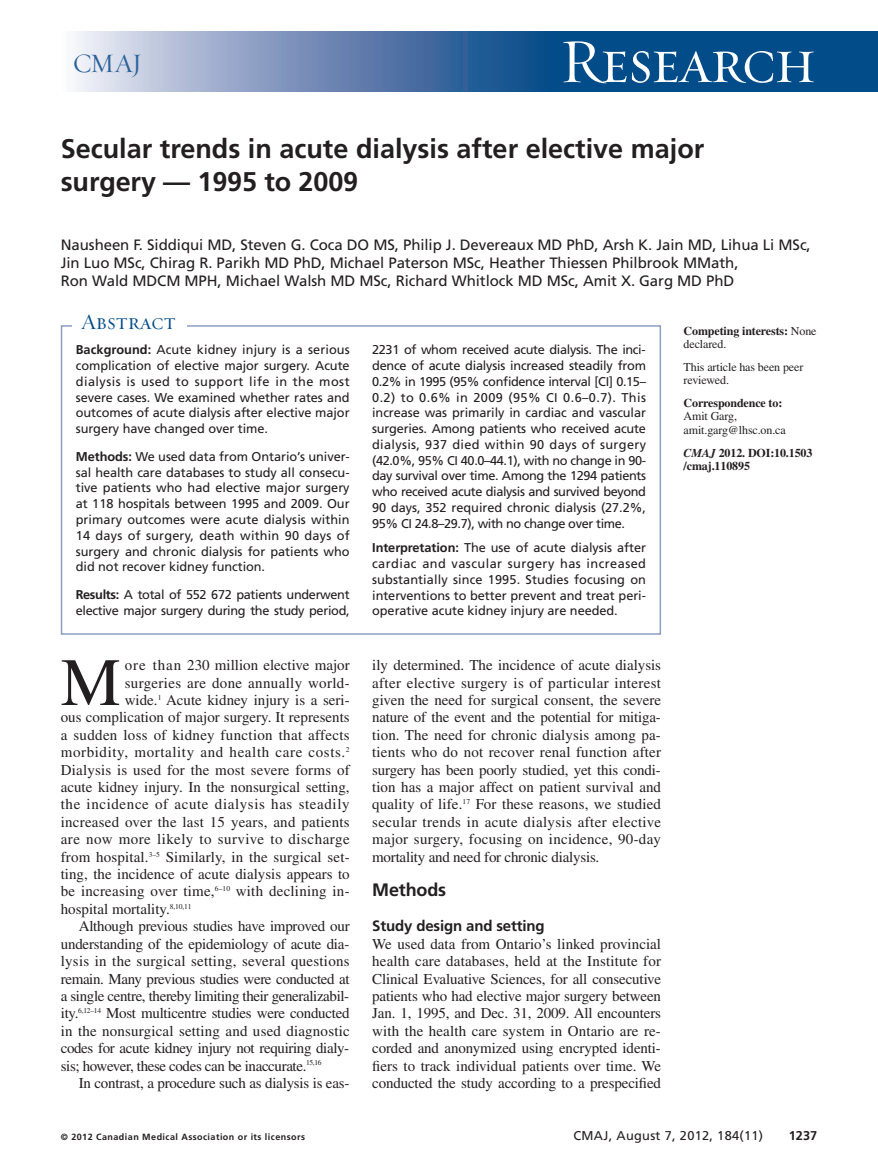
<style>
.page{position:relative;width:878px;height:1175px;background:#fff}
.page>*{position:absolute;margin:0;border:0;box-sizing:border-box;transform-origin:0 0}
.t1{font:67.5px "Times LT Std";color:#231f20}
.t2{font:63px "Requiem Display HTF Small Caps";letter-spacing:-.03em;color:#fff}
.t3{font:700 27px/33px "Frutiger LT Std";color:#231f20}
.t4{font:27px "Requiem Display HTF Roman";color:#2c6199}
.t5{font:22.5px "Requiem Display HTF Small Caps";color:#014c89}
.t6{font:700 18px "Frutiger LT Std";letter-spacing:-.01em;color:#231f20}
.t7{font:15px/17.4px "Times LT Std";color:#231f20;text-align:justify}
.t8{font:15px/18px "Frutiger LT Std";letter-spacing:-.005em;color:#231f20}
.t9{font:15px "Times LT Std";letter-spacing:-.025em;color:#231f20}
.t10{font:15px "Times LT Std";letter-spacing:-.02em;color:#231f20}
.t11{font:15px "Times LT Std";letter-spacing:.04em;color:#231f20}
.t12{font:15px "Times LT Std";letter-spacing:.02em;color:#231f20}
.t13{font:15px "Times LT Std";letter-spacing:.03em;color:#231f20}
.t14{font:700 15px "Frutiger LT Std";letter-spacing:-.01em;color:#231f20}
.t15{font:12.75px/15.8px "Frutiger LT Std";letter-spacing:-.005em;color:#231f20;text-align:justify}
.t16{font:12.75px/15.8px "Frutiger LT Std";letter-spacing:-.025em;color:#231f20}
.t17{font:12.75px "Frutiger LT Std";letter-spacing:.025em;color:#231f20}
.t18{font:700 12.75px "Frutiger LT Std";color:#231f20}
.t19{font:700 12px/13.5px "Times LT Std";letter-spacing:-.01em;color:#231f20}
.t20{font:12px/13.5px "Times LT Std";letter-spacing:-.01em;color:#231f20}
.t21{font:700 9px "Frutiger LT Std";letter-spacing:.05em;color:#231f20}
.s1{font-weight:400}
.s2{font-style:italic}
.s3{font-weight:700}
</style>
<div class="page">
<div style="left:542px;top:32px;width:336px;height:60px;background:#014c89"></div>
<svg style="left:75px;top:32px;width:467px;height:60px;background:#7893ba"></svg>
<div style="left:61px;top:325px;width:600px;height:309px;border:2px solid #8e9fc4"></div>
<div style="left:72px;top:310px;width:115px;height:29px;background:#fff"></div>
<h3 class="t4" style="left:73px;top:47px;width:71px">CMAJ</h3>
<h2 class="t2" style="left:559px;top:23px;width:258px">Research</h2>
<h3 class="t3" style="left:61px;top:134px;width:645px">Secular trends in acute dialysis after elective major surgery — 1995 to 2009</h3>
<p class="t8" style="left:61px;top:237px;width:751px">Nausheen F. Siddiqui MD, Steven G. Coca DO MS, Philip J. Devereaux MD PhD, Arsh K. Jain MD, Lihua Li MSc,<br>Jin Luo MSc, Chirag R. Parikh MD PhD, Michael Paterson MSc, Heather Thiessen Philbrook MMath,<br>Ron Wald MDCM MPH, Michael Walsh MD MSc, Richard Whitlock MD MSc, Amit X. Garg MD PhD</p>
<p class="t19" style="left:683px;top:325px;width:134px">Competing interests: <span class="s1">None declared.</span></p>
<p class="t20" style="left:683px;top:361px;width:121px">This article has been peer reviewed.</p>
<p class="t19" style="left:683px;top:397px;width:100px">Correspondence to:</p>
<p class="t20" style="left:683px;top:411px;width:104px">Amit Garg, amit.garg@lhsc.on.ca</p>
<p class="t19" style="left:683px;top:447px;width:130px"><span class="s2">CMAJ</span> 2012. DOI:10.1503 /cmaj.110895</p>
<h3 class="t5" style="left:81px;top:308px;width:96px">Abstract</h3>
<p class="t15" style="left:372px;top:343px;width:275px">2231 of whom received acute dialysis. The inci&shy;dence of acute dialysis increased steadily from 0.2% in 1995 (95% confidence interval [CI] 0.15– 0.2) to 0.6% in 2009 (95% CI 0.6–0.7). This increase was primarily in cardiac and vascular surgeries. Among patients who received acute dialysis, 937 died within 90 days of surgery (42.0%, 95% CI 40.0–44.1), with no change in 90- day survival over time. Among the 1294 patients who received acute dialysis and survived beyond 90 days, 352 required chronic dialysis (27.2%, 95% CI 24.8–29.7), with no change over time.</p>
<p class="t15" style="left:372px;top:541px;width:275px"><span class="s3">Interpretation:</span> The use of acute dialysis after cardiac and vascular surgery has increased substantially since 1995. Studies focusing on interventions to better prevent and treat peri&shy;operative acute kidney injury are needed.</p>
<p class="t15" style="left:76px;top:343px;width:275px"><span class="s3">Background:</span> Acute kidney injury is a serious complication of elective major surgery. Acute dialysis is used to support life in the most severe cases. We examined whether rates and outcomes of acute dialysis after elective major surgery have changed over time.</p>
<p class="t15" style="left:76px;top:449px;width:275px"><span class="s3">Methods:</span> We used data from Ontario’s univer&shy;sal health care databases to study all consecu&shy;tive patients who had elective major surgery at 118 hospitals between 1995 and 2009. Our primary outcomes were acute dialysis within 14 days of surgery, death within 90 days of surgery and chronic dialysis for patients who did not recover kidney function.</p>
<p class="t16" style="left:76px;top:588px;width:275px"><span class="s3">Results:</span> A total of 552 672 patients underwent elective major surgery during the study period,</p>
<h1 class="t1" style="left:61px;top:659px;width:62px">M</h1>
<p class="t7" style="left:125px;top:658px;width:226px">ore than 230 million elective major</p>
<p class="t12" style="left:125px;top:677px;width:226px">surgeries are done annually world-</p>
<p class="t7" style="left:125px;top:693px;width:226px">wide.<sup>1</sup> Acute kidney injury is a seri-</p>
<p class="t7" style="left:61px;top:710px;width:290px">ous complication of major surgery. It represents</p>
<p class="t12" style="left:61px;top:729px;width:290px">a sudden loss of kidney function that affects</p>
<p class="t11" style="left:61px;top:747px;width:290px">morbidity, mortality and health care costs.<sup>2</sup></p>
<p class="t7" style="left:61px;top:762px;width:290px">Dialysis is used for the most severe forms of</p>
<p class="t7" style="left:61px;top:780px;width:290px">acute kidney injury. In the nonsurgical setting,</p>
<p class="t11" style="left:61px;top:799px;width:290px">the incidence of acute dialysis has steadily</p>
<p class="t7" style="left:61px;top:814px;width:290px">increased over the last 15 years, and patients</p>
<p class="t13" style="left:61px;top:834px;width:290px">are now more likely to survive to discharge</p>
<p class="t7" style="left:61px;top:849px;width:290px">from hospital.<sup>3–5</sup> Similarly, in the surgical set-</p>
<p class="t7" style="left:61px;top:867px;width:290px">ting, the incidence of acute dialysis appears to</p>
<p class="t7" style="left:61px;top:884px;width:290px">be increasing over time,<sup>6–10</sup> with declining in-</p>
<p class="t7" style="left:61px;top:901px;width:132px">hospital mortality.<sup>8,10,11</sup></p>
<p class="t10" style="left:79px;top:921px;width:272px">Although previous studies have improved our</p>
<p class="t7" style="left:61px;top:936px;width:290px">understanding of the epidemiology of acute dia-</p>
<p class="t7" style="left:61px;top:954px;width:290px">lysis in the surgical setting, several questions</p>
<p class="t9" style="left:61px;top:973px;width:290px">remain. Many previous studies were conducted at</p>
<p class="t9" style="left:61px;top:990px;width:290px">a single centre, thereby limiting their generalizabil-</p>
<p class="t10" style="left:61px;top:1008px;width:290px">ity.<sup>6,12–14</sup> Most multicentre studies were conducted</p>
<p class="t7" style="left:61px;top:1023px;width:290px">in the nonsurgical setting and used diagnostic</p>
<p class="t9" style="left:61px;top:1042px;width:290px">codes for acute kidney injury not requiring dialy-</p>
<p class="t9" style="left:61px;top:1060px;width:262px">sis; however, these codes can be inaccurate.<sup>15,16</sup></p>
<p class="t7" style="left:79px;top:1075px;width:272px">In contrast, a procedure such as dialysis is eas-</p>
<p class="t7" style="left:372px;top:658px;width:290px">ily determined. The incidence of acute dialysis after elective surgery is of particular interest given the need for surgical consent, the severe nature of the event and the potential for mitiga&shy;tion. The need for chronic dialysis among pa&shy;tients who do not recover renal function after surgery has been poorly studied, yet this condi&shy;tion has a major affect on patient survival and quality of life.<sup>17</sup> For these reasons, we studied secular trends in acute dialysis after elective major surgery, focusing on incidence, 90-day mortality and need for chronic dialysis.</p>
<p class="t6" style="left:372px;top:883px;width:75px">Methods</p>
<p class="t14" style="left:372px;top:920px;width:174px">Study design and setting</p>
<p class="t7" style="left:372px;top:936px;width:290px">We used data from Ontario’s linked provincial health care databases, held at the Institute for Clinical Evaluative Sciences, for all consecutive patients who had elective major surgery between Jan. 1, 1995, and Dec. 31, 2009. All encounters with the health care system in Ontario are re&shy;corded and anonymized using encrypted identi&shy;fiers to track individual patients over time. We conducted the study according to a prespecified</p>
<p class="t21" style="left:61px;top:1132px;width:246px">© 2012 Canadian Medical Association or its licensors</p>
<p class="t17" style="left:573px;top:1130px;width:191px">CMAJ, August 7, 2012, 184(11)</p>
<p class="t18" style="left:788px;top:1130px;width:30px">1237</p>
</div>
